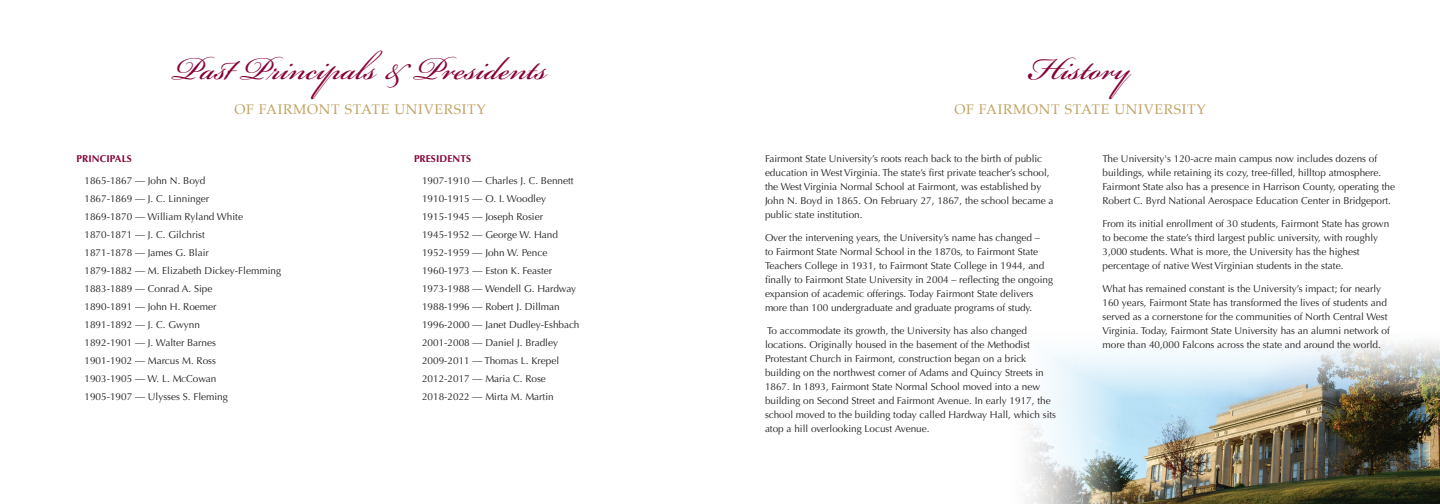
<style>
.page{position:relative;width:1440px;height:504px;background:#fff}
.page>*{position:absolute;margin:0;border:0;box-sizing:border-box;transform-origin:0 0}
.t1{font:50px "Bickham Script Pro";color:#860037}
.t2{font:14px "Palatino";letter-spacing:.05em;color:#c0a160}
.t3{font:10px/14px "Optima";color:#231f20}
.t4{font:700 10px "Optima";letter-spacing:.01em;color:#860037}
.s1{font-size:7px}
</style>
<div class="page">
<img style="left:1027px;top:341px;width:413px;height:163px">
<h1 class="t1" style="left:173px;top:32px;width:376px">Past Principals &amp; Presidents</h1>
<h2 class="t2" style="left:234px;top:97px;width:253px">OF FAIRMONT STATE UNIVERSITY</h2>
<p class="t4" style="left:76px;top:153px;width:57px">PRINCIPALS</p>
<p class="t3" style="left:84px;top:172px;width:198px;line-height:18px">1865-1867 — John N. Boyd<br>1867-1869 — J. C. Linninger<br>1869-1870 — William Ryland White<br>1870-1871 — J. C. Gilchrist<br>1871-1878 — James G. Blair<br>1879-1882 — M. Elizabeth Dickey-Flemming<br>1883-1889 — Conrad A. Sipe<br>1890-1891 — John H. Roemer<br>1891-1892 — J. C. Gwynn<br>1892-1901 — J. Walter Barnes<br>1901-1902 — Marcus M. Ross<br>1903-1905 — W. L. M<span class="s1">c</span>Cowan<br>1905-1907 — Ulysses S. Fleming</p>
<p class="t4" style="left:414px;top:153px;width:59px">PRESIDENTS</p>
<p class="t3" style="left:422px;top:172px;width:159px;line-height:18px">1907-1910 — Charles J. C. Bennett<br>1910-1915 — O. I. Woodley<br>1915-1945 — Joseph Rosier<br>1945-1952 — George W. Hand<br>1952-1959 — John W. Pence<br>1960-1973 — Eston K. Feaster<br>1973-1988 — Wendell G. Hardway<br>1988-1996 — Robert J. Dillman<br>1996-2000 — Janet Dudley-Eshbach<br>2001-2008 — Daniel J. Bradley<br>2009-2011 — Thomas L. Krepel<br>2012-2017 — Maria C. Rose<br>2018-2022 — Mirta M. Martin</p>
<h1 class="t1" style="left:1029px;top:32px;width:107px">History</h1>
<h2 class="t2" style="left:954px;top:97px;width:253px">OF FAIRMONT STATE UNIVERSITY</h2>
<p class="t3" style="left:765px;top:152px;width:290px">Fairmont State University’s roots reach back to the birth of public education in West Virginia. The state’s first private teacher’s school, the West Virginia Normal School at Fairmont, was established by John N. Boyd in 1865. On February 27, 1867, the school became a public state institution.</p>
<p class="t3" style="left:765px;top:231px;width:290px">Over the intervening years, the University’s name has changed –<br>to Fairmont State Normal School in the 1870s, to Fairmont State Teachers College in 1931, to Fairmont State College in 1944, and finally to Fairmont State University in 2004 – reflecting the ongoing expansion of academic offerings. Today Fairmont State delivers more than 100 undergraduate and graduate programs of study.</p>
<p class="t3" style="left:765px;top:324px;width:293px">To accommodate its growth, the University has also changed locations. Originally housed in the basement of the Methodist Protestant Church in Fairmont, construction began on a brick building on the northwest corner of Adams and Quincy Streets in 1867. In 1893, Fairmont State Normal School moved into a new building on Second Street and Fairmont Avenue. In early 1917, the school moved to the building today called Hardway Hall, which sits atop a hill overlooking Locust Avenue.</p>
<p class="t3" style="left:1102px;top:152px;width:294px">The University's 120-acre main campus now includes dozens of buildings, while retaining its cozy, tree-filled, hilltop atmosphere.<br>Fairmont State also has a presence in Harrison County, operating the Robert C. Byrd National Aerospace Education Center in Bridgeport.</p>
<p class="t3" style="left:1102px;top:217px;width:288px">From its initial enrollment of 30 students, Fairmont State has grown to become the state’s third largest public university, with roughly 3,000 students. What is more, the University has the highest percentage of native West Virginian students in the state.</p>
<p class="t3" style="left:1102px;top:282px;width:289px">What has remained constant is the University’s impact; for nearly 160 years, Fairmont State has transformed the lives of students and served as a cornerstone for the communities of North Central West Virginia. Today, Fairmont State University has an alumni network of more than 40,000 Falcons across the state and around the world.</p>
</div>
